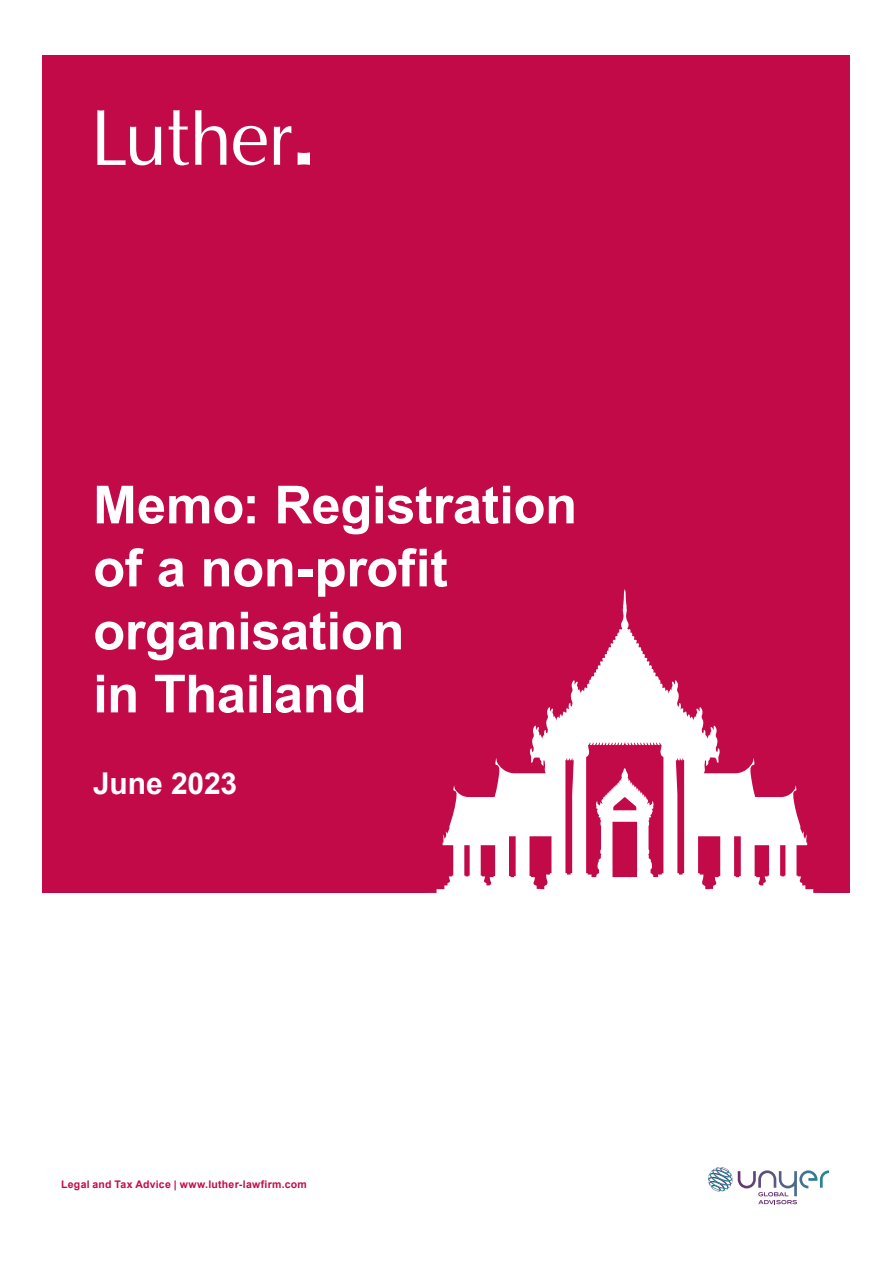
<style>
.page{position:relative;width:893px;height:1263px;background:#fff}
.page>*{position:absolute;margin:0;border:0;box-sizing:border-box;transform-origin:0 0}
.t1{font:700 52.5px/63px "Arial";letter-spacing:-.005em;color:#fff}
.t2{font:700 30px "Arial";letter-spacing:-.01em;color:#fff}
.t3{font:700 10.5px "Arial";letter-spacing:.025em;color:#c30a49}
</style>
<div class="page">
<div style="left:43px;top:55px;width:807px;height:838px;background:#c30a49"></div>
<svg style="left:429px;top:589px;width:391px;height:304px"></svg>
<svg style="left:708px;top:1167px;width:121px;height:37px"></svg>
<svg style="left:298px;top:152px;width:12px;height:13px"></svg>
<svg style="left:233px;top:126px;width:34px;height:39px"></svg>
<svg style="left:97px;top:110px;width:64px;height:55px"></svg>
<svg style="left:195px;top:110px;width:31px;height:55px"></svg>
<svg style="left:169px;top:110px;width:20px;height:55px"></svg>
<svg style="left:274px;top:126px;width:17px;height:39px"></svg>
<p class="t1" style="left:93px;top:474px;width:486px">Memo: Registration of a non-profit organisation<br>in Thailand</p>
<p class="t2" style="left:93px;top:762px;width:145px">June 2023</p>
<p class="t3" style="left:61px;top:1177px;width:247px">Legal and Tax Advice | www.luther-lawfirm.com</p>
</div>
